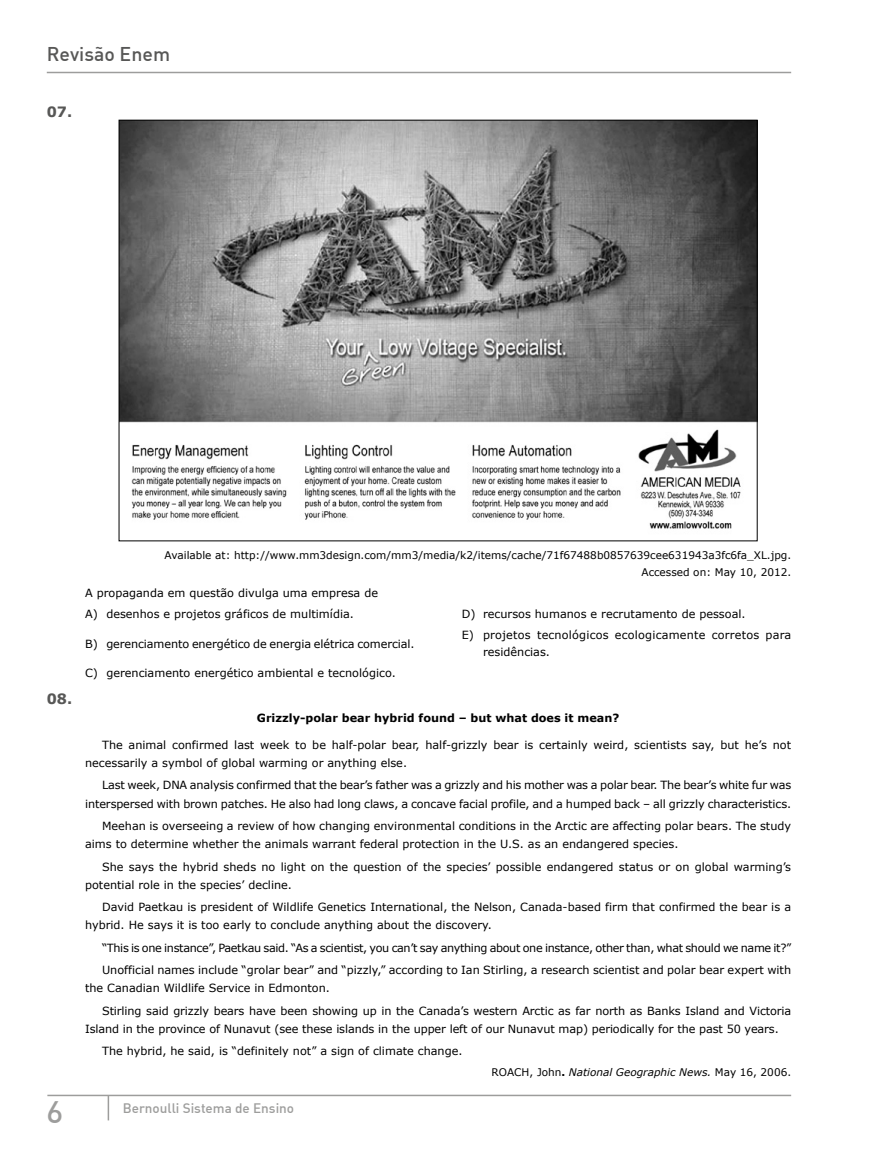
<style>
.page{position:relative;width:872px;height:1170px;background:#fff}
.page>*{position:absolute;margin:0;border:0;box-sizing:border-box;transform-origin:0 0}
.t1{font:500 30px "DIN Alternate";color:#9d9d9c}
.t2{font:500 19.5px "DIN";color:#575756}
.t3{font:700 14.25px "Verdana";color:#575756}
.t4{font:500 13.5px "DIN Alternate";color:#9d9d9c}
.t5{font:11.25px/18.1px "Verdana";color:#000}
.t6{font:700 11.25px "Verdana";color:#000}
.t7{font:10.5px/16.6px "Verdana";color:#000;text-align:right}
.t8{font:italic 10.5px "Verdana";color:#000}
.s1{font-style:normal}
.s2{font-weight:700;font-style:normal}
</style>
<div class="page">
<hr style="left:47px;top:72px;width:744px;height:1px;background:#9d9d9c">
<svg style="left:108px;top:1096px;width:1px;height:24px"></svg>
<hr style="left:47px;top:1094px;width:744px;height:2px;background:#9d9d9c">
<img style="left:121px;top:122px;width:634px;height:407px">
<h2 class="t2" style="left:47px;top:41px;width:125px">Revisão Enem</h2>
<p class="t3" style="left:47px;top:102px;width:27px">07.</p>
<p class="t3" style="left:47px;top:688px;width:27px">08.</p>
<p class="t7" style="left:164px;top:547px;width:628px">Available at: http://www.mm3design.com/mm3/media/k2/items/cache/71f67488b0857639cee631943a3fc6fa_XL.jpg.<br>Accessed on: May 10, 2012.</p>
<p class="t5" style="left:85px;top:582px;width:294px;line-height:21px">A propaganda em questão divulga uma empresa de<br>A) desenhos e projetos gráficos de multimídia.</p>
<p class="t5" style="left:85px;top:634px;width:331px">B) gerenciamento energético de energia elétrica comercial.</p>
<p class="t5" style="left:85px;top:664px;width:312px">C) gerenciamento energético ambiental e tecnológico.</p>
<p class="t5" style="left:462px;top:603px;width:331px;line-height:20.9px">D) recursos humanos e recrutamento de pessoal.<br>E) projetos tecnológicos ecologicamente corretos para</p>
<p class="t5" style="left:483px;top:642px;width:68px">residências.</p>
<p class="t6" style="left:257px;top:710px;width:364px">Grizzly-polar bear hybrid found – but what does it mean?</p>
<p class="t5" style="left:85px;top:735px;width:707px;text-indent:17px">The animal confirmed last week to be half-polar bear, half-grizzly bear is certainly weird, scientists say, but he’s not necessarily a symbol of global warming or anything else.</p>
<p class="t5" style="left:85px;top:776px;width:707px;text-align:right">Last week, DNA analysis confirmed that the bear’s father was a grizzly and his mother was a polar bear. The bear’s white fur was interspersed with brown patches. He also had long claws, a concave facial profile, and a humped back – all grizzly characteristics.</p>
<p class="t5" style="left:85px;top:816px;width:707px;text-indent:17px">Meehan is overseeing a review of how changing environmental conditions in the Arctic are affecting polar bears. The study aims to determine whether the animals warrant federal protection in the U.S. as an endangered species.</p>
<p class="t5" style="left:85px;top:857px;width:707px;text-indent:17px">She says the hybrid sheds no light on the question of the species’ possible endangered status or on global warming’s potential role in the species’ decline.</p>
<p class="t5" style="left:85px;top:897px;width:707px;text-indent:17px">David Paetkau is president of Wildlife Genetics International, the Nelson, Canada-based firm that confirmed the bear is a hybrid. He says it is too early to conclude anything about the discovery.</p>
<p class="t5" style="left:102px;top:936px;width:690px;line-height:22.4px">“This is one instance”, Paetkau said. “As a scientist, you can’t say anything about one instance, other than, what should we name it?”<br>Unofficial names include “grolar bear” and “pizzly,” according to Ian Stirling, a research scientist and polar bear expert with</p>
<p class="t5" style="left:102px;top:976px;width:690px;line-height:22.4px;text-indent:-17px">the Canadian Wildlife Service in Edmonton.<br>Stirling said grizzly bears have been showing up in the Canada’s western Arctic as far north as Banks Island and Victoria</p>
<p class="t5" style="left:102px;top:1017px;width:678px;line-height:22.4px;text-indent:-17px">Island in the province of Nunavut (see these islands in the upper left of our Nunavut map) periodically for the past 50 years.<br>The hybrid, he said, is “definitely not” a sign of climate change.</p>
<p class="t8" style="left:491px;top:1064px;width:301px"><span class="s1">ROACH, John</span><span class="s2">.</span> National Geographic News. <span class="s1">May 16, 2006.</span></p>
<h1 class="t1" style="left:47px;top:1093px;width:18px">6</h1>
<p class="t4" style="left:123px;top:1099px;width:173px">Bernoulli Sistema de Ensino</p>
</div>
